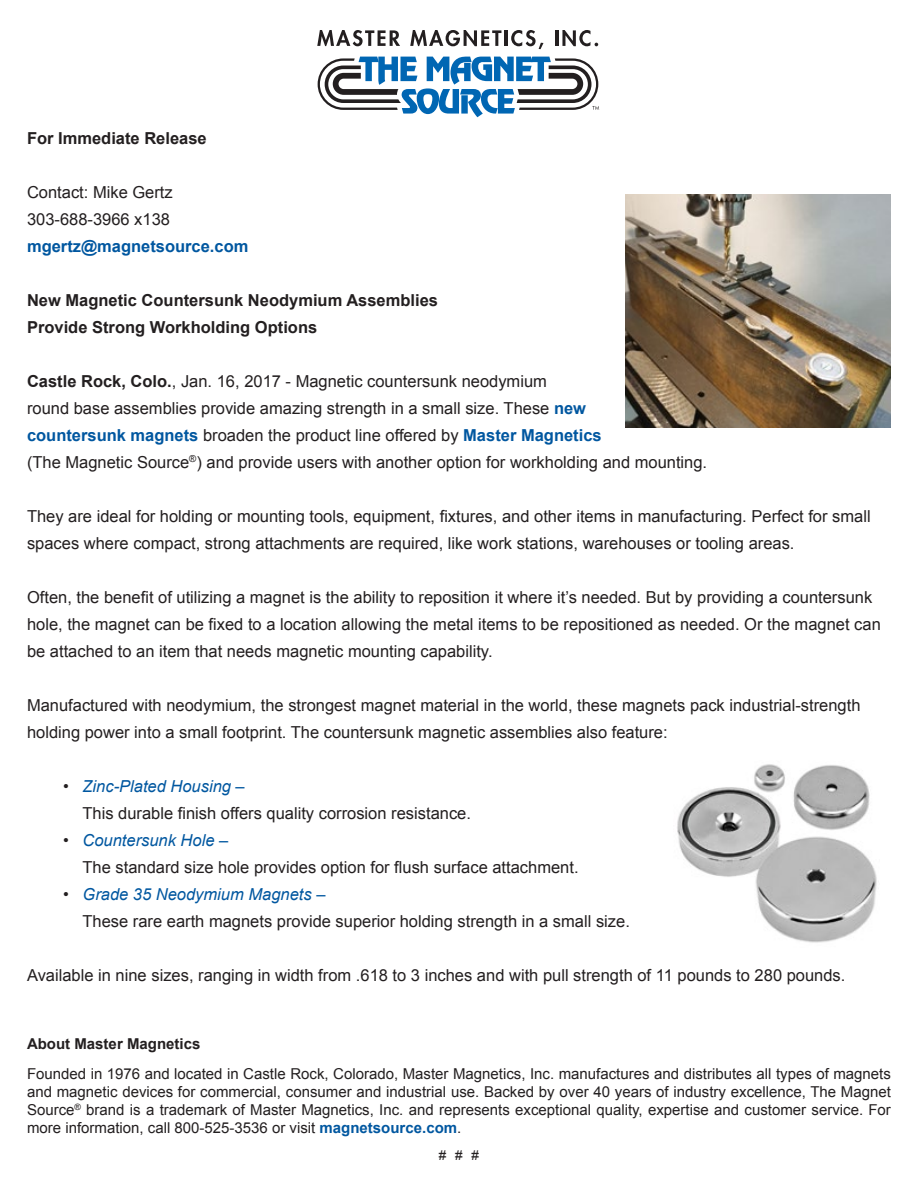
<style>
.page{position:relative;width:918px;height:1188px;background:#fff}
.page>*{position:absolute;margin:0;border:0;box-sizing:border-box;transform-origin:0 0}
.t1{font:16.5px/27px "Arial";color:#231f20}
.t2{font:700 16.5px "Arial";color:#231f20}
.t3{font:italic 16.5px "Arial";color:#0057a0}
.t4{font:700 16.5px "Arial";color:#0057a0}
.t5{font:15px/18px "Arial";color:#231f20;text-align:justify}
.t6{font:700 15px "Arial";color:#231f20}
.t7{font:13.5px "Arial";color:#231f20}
.s1{font-weight:700}
.s2{font-weight:700;color:#0057a0}
.s3{font-style:normal;color:#231f20}
</style>
<div class="page">
<svg style="left:317px;top:30px;width:83px;height:16px"></svg>
<svg style="left:410px;top:30px;width:91px;height:16px"></svg>
<hr style="left:505px;top:30px;width:3px;height:16px;background:#231f20">
<svg style="left:511px;top:30px;width:32px;height:19px"></svg>
<hr style="left:555px;top:30px;width:3px;height:16px;background:#231f20">
<svg style="left:562px;top:30px;width:36px;height:16px"></svg>
<svg style="left:318px;top:57px;width:281px;height:60px"></svg>
<img style="left:625px;top:194px;width:266px;height:234px">
<img style="left:677px;top:764px;width:200px;height:179px">
<p class="t2" style="left:27px;top:126px;width:181px">For Immediate Release</p>
<p class="t1" style="left:27px;top:178px;width:147px">Contact: Mike Gertz</p>
<p class="t1" style="left:27px;top:205px;width:145px">303-688-3966 x138</p>
<p class="t4" style="left:27px;top:234px;width:223px">mgertz@magnetsource.com</p>
<p class="t2" style="left:27px;top:288px;width:413px">New Magnetic Countersunk Neodymium Assemblies</p>
<p class="t2" style="left:27px;top:315px;width:292px">Provide Strong Workholding Options</p>
<p class="t1" style="left:27px;top:367px;width:682px"><span class="s1">Castle Rock, Colo.</span>, Jan. 16, 2017 - Magnetic countersunk neodymium<br>round base assemblies provide amazing strength in a small size. These <span class="s2">new<br>countersunk magnets</span> broaden the product line offered by <span class="s2">Master Magnetics<br></span>(The Magnetic Source<sup>®</sup>) and provide users with another option for workholding and mounting.</p>
<p class="t1" style="left:27px;top:502px;width:845px">They are ideal for holding or mounting tools, equipment, fixtures, and other items in manufacturing. Perfect for small spaces where compact, strong attachments are required, like work stations, warehouses or tooling areas.</p>
<p class="t1" style="left:27px;top:583px;width:855px">Often, the benefit of utilizing a magnet is the ability to reposition it where it’s needed. But by providing a countersunk hole, the magnet can be fixed to a location allowing the metal items to be repositioned as needed. Or the magnet can be attached to an item that needs magnetic mounting capability.</p>
<p class="t1" style="left:27px;top:691px;width:835px">Manufactured with neodymium, the strongest magnet material in the world, these magnets pack industrial-strength holding power into a small footprint. The countersunk magnetic assemblies also feature:</p>
<p class="t3" style="left:63px;top:775px;width:183px"><span class="s3">•</span> Zinc-Plated Housing –</p>
<p class="t1" style="left:83px;top:799px;width:390px">This durable finish offers quality corrosion resistance.</p>
<p class="t3" style="left:63px;top:829px;width:167px"><span class="s3">•</span> Countersunk Hole –</p>
<p class="t1" style="left:83px;top:853px;width:498px">The standard size hole provides option for flush surface attachment.</p>
<p class="t3" style="left:63px;top:883px;width:264px"><span class="s3">•</span> Grade 35 Neodymium Magnets –</p>
<p class="t1" style="left:83px;top:907px;width:549px">These rare earth magnets provide superior holding strength in a small size.</p>
<p class="t1" style="left:27px;top:961px;width:820px">Available in nine sizes, ranging in width from .618 to 3 inches and with pull strength of 11 pounds to 280 pounds.</p>
<p class="t6" style="left:27px;top:1033px;width:175px">About Master Magnetics</p>
<p class="t5" style="left:27px;top:1064px;width:865px">Founded in 1976 and located in Castle Rock, Colorado, Master Magnetics, Inc. manufactures and distributes all types of magnets and magnetic devices for commercial, consumer and industrial use. Backed by over 40 years of industry excellence, The Magnet Source<sup>®</sup> brand is a trademark of Master Magnetics, Inc. and represents exceptional quality, expertise and customer service. For more information, call 800-525-3536 or visit <span class="s2">magnetsource.com</span>.</p>
<p class="t7" style="left:439px;top:1146px;width:42px">###</p>
</div>
